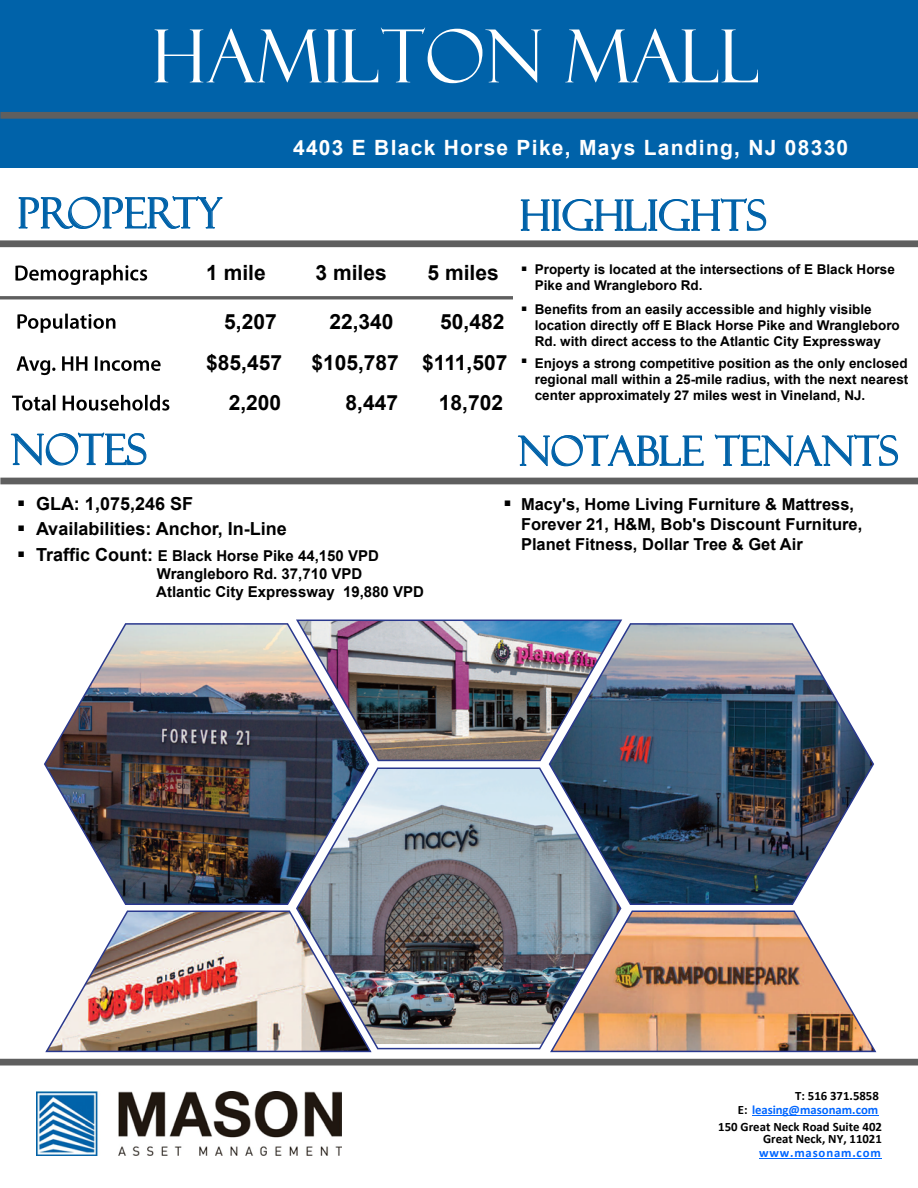
<style>
.page{position:relative;width:918px;height:1188px;background:#fff}
.page>*{position:absolute;margin:0;border:0;box-sizing:border-box;transform-origin:0 0}
.t1{font:73.5px "Felix Titling";color:#fff}
.t2{font:42px "Felix Titling";color:#0062a9}
.t3{font:40.5px "Felix Titling";color:#0062a9}
.t4{font:700 39px "Arial";color:#000}
.t5{font:700 31.5px "Arial";color:#000}
.t6{font:700 21px "Arial";color:#000}
.t7{font:700 21px "Arial";letter-spacing:.06em;color:#fff}
.t8{font:700 18px "Arial";color:#000}
.t9{font:700 16.5px/19.8px "Arial";color:#000}
.t10{font:700 15px/18px "Arial";color:#000}
.t11{font:700 13.5px/16.2px "Arial";color:#000}
.t12{font:700 12.75px/12px "Calibri";color:#000;text-align:right}
.t13{font:700 12.75px/14px "Calibri";color:#06f;text-align:right}
.t14{font:700 12.75px "Calibri";letter-spacing:.07em;color:#06f}
.s1{font-size:18px}
.s2{color:#000}
</style>
<div class="page">
<div style="left:0;top:0;width:918px;height:168px;background:#0062a9"></div>
<div style="left:0;top:112px;width:918px;height:7px;background:#5f5f5f"></div>
<img style="left:17px;top:313px;width:99px;height:20px">
<img style="left:16px;top:356px;width:145px;height:20px">
<hr style="left:0;top:296px;width:513px;height:3px;background:#5f5f5f">
<div style="left:0;top:240px;width:918px;height:7px;background:#5f5f5f"></div>
<svg style="left:18px;top:196px;width:205px;height:33px"></svg>
<div style="left:0;top:478px;width:918px;height:6px;background:#5f5f5f"></div>
<svg style="left:10px;top:432px;width:137px;height:34px"></svg>
<div style="left:0;top:1059px;width:918px;height:7px;background:#5f5f5f"></div>
<svg style="left:520px;top:198px;width:247px;height:33px"></svg>
<img style="left:36px;top:1092px;width:305px;height:63px">
<hr style="left:752px;top:1115px;width:127px;height:1px;background:#06f">
<hr style="left:759px;top:1159px;width:123px;height:1px;background:#06f">
<img style="left:13px;top:394px;width:157px;height:17px">
<svg style="left:518px;top:434px;width:186px;height:33px"></svg>
<svg style="left:714px;top:434px;width:184px;height:33px"></svg>
<img style="left:15px;top:264px;width:133px;height:21px">
<img style="left:44px;top:623px;width:326px;height:282px">
<img style="left:295px;top:619px;width:328px;height:143px">
<img style="left:550px;top:910px;width:327px;height:143px">
<img style="left:45px;top:910px;width:327px;height:143px">
<img style="left:548px;top:622px;width:326px;height:283px">
<img style="left:295px;top:766px;width:327px;height:284px">
<h1 class="t1" style="left:152px;top:14px;width:610px">HAMILTON MALL</h1>
<h2 class="t2" style="left:17px;top:189px;width:206px">PROPERTY</h2>
<h3 class="t7" style="left:293px;top:132px;width:557px">4403 E Black Horse Pike, Mays Landing, NJ 08330</h3>
<h2 class="t2" style="left:520px;top:191px;width:248px">HIGHLIGHTS</h2>
<h2 class="t2" style="left:11px;top:425px;width:137px">NOTES</h2>
<h3 class="t6" style="left:206px;top:258px;width:61px">1 mile</h3>
<h3 class="t6" style="left:316px;top:258px;width:73px">3 miles</h3>
<h3 class="t6" style="left:428px;top:258px;width:73px">5 miles</h3>
<h3 class="t6" style="left:224px;top:306px;width:54px">5,207</h3>
<h3 class="t6" style="left:329px;top:306px;width:66px">22,340</h3>
<h3 class="t6" style="left:440px;top:306px;width:66px">50,482</h3>
<h3 class="t6" style="left:206px;top:348px;width:77px">$85,457</h3>
<h3 class="t6" style="left:311px;top:348px;width:198px">$105,787 $111,507</h3>
<h3 class="t6" style="left:229px;top:388px;width:54px">2,200</h3>
<h3 class="t6" style="left:346px;top:388px;width:54px">8,447</h3>
<h3 class="t6" style="left:439px;top:388px;width:66px">18,702</h3>
<h3 class="t5" style="left:520px;top:238px;width:10px">.</h3>
<p class="t11" style="left:535px;top:261px;width:362px">Property is located at the intersections of E Black Horse<br>Pike and Wrangleboro Rd.</p>
<h3 class="t5" style="left:520px;top:277px;width:10px">.</h3>
<p class="t11" style="left:535px;top:301px;width:367px">Benefits from an easily accessible and highly visible location directly off E Black Horse Pike and Wrangleboro<br>Rd. with direct access to the Atlantic City Expressway</p>
<h3 class="t5" style="left:520px;top:330px;width:10px">.</h3>
<p class="t11" style="left:535px;top:355px;width:375px;text-align:justify">Enjoys a strong competitive position as the only enclosed regional mall within a 25-mile radius, with the next nearest center approximately 27 miles west in Vineland, NJ.</p>
<h3 class="t3" style="left:518px;top:428px;width:382px">NOTABLE TENANTS</h3>
<h3 class="t8" style="left:36px;top:491px;width:159px">GLA: 1,075,246 SF</h3>
<h3 class="t4" style="left:16px;top:465px;width:12px">.</h3>
<h3 class="t8" style="left:16px;top:516px;width:272px"><sup>.</sup> Availabilities: Anchor, In-Line</h3>
<p class="t10" style="left:156px;top:546px;width:269px;text-indent:-120px"><span class="s1">Traffic Count:</span> E Black Horse Pike 44,150 VPD<br>Wrangleboro Rd. 37,710 VPD<br>Atlantic City Expressway 19,880 VPD</p>
<h3 class="t4" style="left:16px;top:516px;width:12px">.</h3>
<h3 class="t4" style="left:502px;top:465px;width:12px">.</h3>
<p class="t9" style="left:521px;top:494px;width:343px">Macy's, Home Living Furniture &amp; Mattress,<br>Forever 21, H&amp;M, Bob's Discount Furniture,<br>Planet Fitness, Dollar Tree &amp; Get Air</p>
<p class="t13" style="left:738px;top:1089px;width:142px"><span class="s2">T: 516 371.5858<br>E:</span> leasing@masonam.com</p>
<p class="t12" style="left:718px;top:1121px;width:165px">150 Great Neck Road Suite 402<br>Great Neck, NY, 11021</p>
<p class="t14" style="left:759px;top:1144px;width:123px">www.masonam.com</p>
</div>
